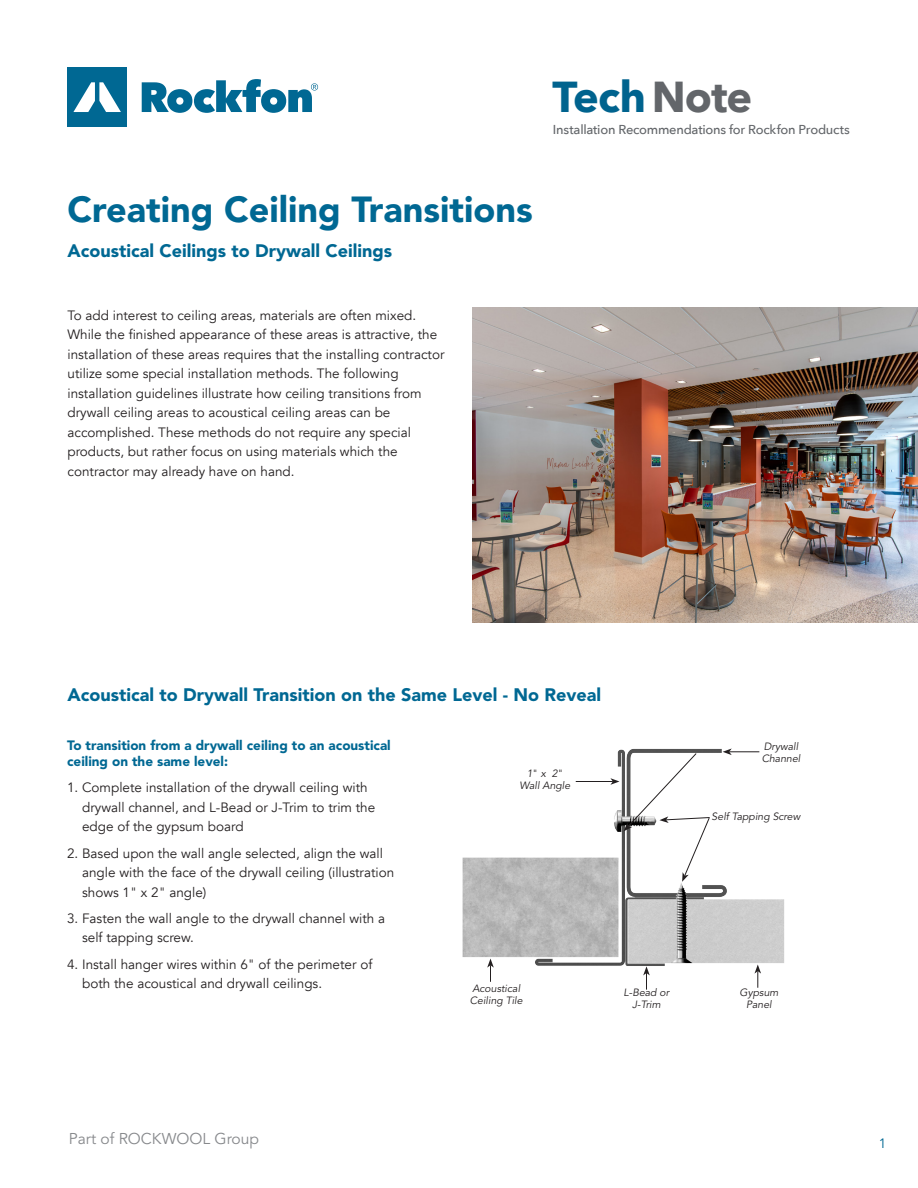
<style>
.page{position:relative;width:918px;height:1188px;background:#fff}
.page>*{position:absolute;margin:0;border:0;box-sizing:border-box;transform-origin:0 0}
.t1{font:700 43.2px "Avenir Next";letter-spacing:-.02em;color:#00638e}
.Cover_Headline{font:900 36px "Avenir LT Std";color:#006893}
.Cover_Headline-2{font:900 18px "Avenir LT Std";color:#006893}
.t2{font:15.6px "Avenir LT Std";color:#87898c}
.New_Brand_Subheading{font:13.5px/19.5px "Avenir";color:#231f20}
.New_Brand_Subheading-2{font:900 13.5px/16.5px "Avenir LT Std";color:#006893}
.t3{font:13.5px "Avenir LT Std";color:#006893}
.t4{font:500 12.9px "Avenir Next";letter-spacing:-.02em;color:#63666a}
.New_Brand_Notes{font:italic 10.5px "Avenir LT Std";color:#231f20}
.s1{color:#63666a}
.s2{font-family:"Avenir LT Std"}
.s3{font-style:normal}
</style>
<div class="page">
<div style="left:68px;top:68px;width:59px;height:59px;background:#006893"></div>
<svg style="left:73px;top:82px;width:48px;height:30px"></svg>
<svg style="left:142px;top:79px;width:176px;height:34px"></svg>
<img style="left:472px;top:308px;width:446px;height:315px">
<img style="left:462px;top:748px;width:322px;height:218px">
<hr style="left:576px;top:781px;width:37px;height:1px;background:#231f20">
<hr style="left:729px;top:751px;width:30px;height:1px;background:#231f20">
<svg style="left:723px;top:748px;width:9px;height:7px"></svg>
<svg style="left:754px;top:964px;width:7px;height:24px"></svg>
<svg style="left:610px;top:752px;width:100px;height:130px"></svg>
<svg style="left:643px;top:966px;width:7px;height:24px"></svg>
<svg style="left:487px;top:959px;width:7px;height:23px"></svg>
<p class="t1" style="left:553px;top:59px;width:201px">Tech<span class="s1">Note</span></p>
<p class="t4" style="left:553px;top:118px;width:299px">Installation Recommendations for Rockfon Products</p>
<p class="Cover_Headline" style="left:68px;top:188px;width:467px">Creating Ceiling Transitions</p>
<p class="Cover_Headline-2" style="left:68px;top:240px;width:326px">Acoustical Ceilings to Drywall Ceilings</p>
<p class="New_Brand_Subheading" style="left:68px;top:305px;width:379px">To add interest to ceiling areas, materials are often mixed.<br>While the finished appearance of these areas is attractive, the installation of these areas requires that the installing contractor utilize some special installation methods. The following installation guidelines illustrate how ceiling transitions from drywall ceiling areas to acoustical ceiling areas can be accomplished. These methods do not require any special products, but rather focus on using materials which the contractor may already have on hand.</p>
<p class="Cover_Headline-2" style="left:68px;top:684px;width:535px">Acoustical to Drywall Transition on the Same Level - No Reveal</p>
<p class="New_Brand_Subheading-2" style="left:67px;top:737px;width:325px">To transition from a drywall ceiling to an acoustical ceiling on the same level:</p>
<p class="New_Brand_Subheading" style="left:82px;top:778px;width:295px;text-indent:-15px">1. Complete installation of the drywall ceiling with drywall channel, and L-Bead or J-Trim to trim the edge of the gypsum board</p>
<p class="New_Brand_Subheading" style="left:82px;top:843px;width:314px;text-indent:-15px">2. Based upon the wall angle selected, align the wall angle with the face of the drywall ceiling (illustration shows 1<span class="s2">"</span> x 2<span class="s2">"</span> angle)</p>
<p class="New_Brand_Subheading" style="left:82px;top:909px;width:304px;text-indent:-15px">3. Fasten the wall angle to the drywall channel with a self tapping screw.</p>
<p class="New_Brand_Subheading" style="left:82px;top:954px;width:292px;text-indent:-15px">4. Install hanger wires within 6<span class="s2">"</span> of the perimeter of both the acoustical and drywall ceilings.</p>
<p class="New_Brand_Notes" style="left:527px;top:767px;width:38px">1<span class="s3">"</span> x 2<span class="s3">"</span></p>
<p class="New_Brand_Notes" style="left:520px;top:779px;width:52px">Wall Angle</p>
<p class="New_Brand_Notes" style="left:472px;top:982px;width:49px">Acoustical</p>
<p class="New_Brand_Notes" style="left:470px;top:994px;width:54px">Ceiling Tile</p>
<p class="New_Brand_Notes" style="left:624px;top:986px;width:47px">L-Bead or</p>
<p class="New_Brand_Notes" style="left:632px;top:998px;width:30px">J-Trim</p>
<p class="New_Brand_Notes" style="left:764px;top:740px;width:36px">Drywall</p>
<p class="New_Brand_Notes" style="left:762px;top:752px;width:40px">Channel</p>
<p class="New_Brand_Notes" style="left:712px;top:810px;width:90px">Self Tapping Screw</p>
<p class="New_Brand_Notes" style="left:740px;top:986px;width:40px">Gypsum</p>
<p class="New_Brand_Notes" style="left:746px;top:998px;width:27px">Panel</p>
<p class="t2" style="left:69px;top:1129px;width:192px">Part of ROCKWOOL Group</p>
<p class="t3" style="left:879px;top:1136px;width:9px">1</p>
</div>
